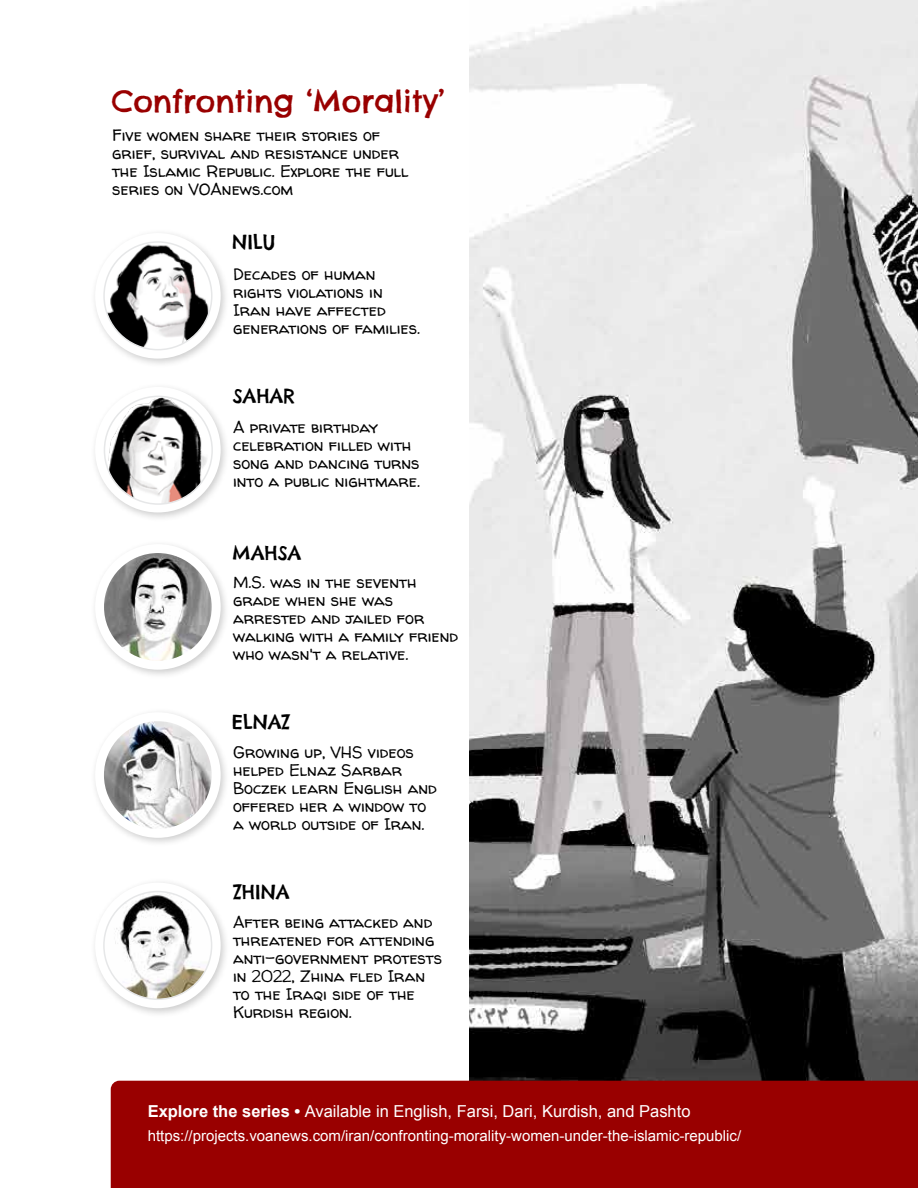
<style>
.page{position:relative;width:918px;height:1188px;background:#fff}
.page>*{position:absolute;margin:0;border:0;box-sizing:border-box;transform-origin:0 0}
.t1{font:30px "Chelsea Market";color:#900}
.t2{font:19.5px "Chelsea Market";color:#000}
.t3{font:16.5px/18px "Walter Turncoat";color:#000}
.t4{font:16.5px "Arial";color:#fff}
.t5{font:15px "Arial";color:#fff}
.s1{font-weight:700}
</style>
<div class="page">
<img style="left:104px;top:553px;width:108px;height:108px;border-radius:54px">
<img style="left:104px;top:721px;width:108px;height:108px;border-radius:54px">
<img style="left:95px;top:882px;width:131px;height:132px">
<div style="left:95px;top:883px;width:126px;height:125px;background:#fff;border-radius:50%"></div>
<img style="left:104px;top:893px;width:108px;height:106px">
<div style="left:103px;top:891px;width:109px;height:109px;border:2px solid #e6e7e8;border-radius:50%"></div>
<img style="left:104px;top:242px;width:108px;height:108px;border-radius:54px">
<div style="left:103px;top:241px;width:110px;height:109px;border:2px solid #e6e7e8;border-radius:50%"></div>
<img style="left:95px;top:388px;width:131px;height:130px">
<div style="left:95px;top:387px;width:126px;height:125px;background:#fff;border-radius:50%"></div>
<img style="left:104px;top:396px;width:108px;height:108px;border-radius:54px">
<div style="left:104px;top:396px;width:109px;height:109px;border:2px solid #e6e7e8;border-radius:50%"></div>
<img style="left:470px;top:0;width:448px;height:1081px">
<div style="left:111px;top:1081px;width:807px;height:107px;background:#900"></div>
<h1 class="t1" style="left:112px;top:81px;width:335px">Confronting ‘Morality’</h1>
<p class="t3" style="left:112px;top:126px;width:298px">Five women share their stories of grief, survival and resistance under the Islamic Republic. Explore the full series on VOAnews.com</p>
<p class="t2" style="left:232px;top:230px;width:45px">NILU</p>
<p class="t3" style="left:233px;top:265px;width:189px">Decades of human rights violations in<br>Iran have affected generations of families.</p>
<p class="t2" style="left:233px;top:383px;width:64px">SAHAR</p>
<p class="t3" style="left:233px;top:418px;width:189px">A private birthday celebration filled with song and dancing turns into a public nightmare.</p>
<p class="t2" style="left:232px;top:541px;width:71px">MAHSA</p>
<p class="t3" style="left:233px;top:573px;width:227px">M.S. was in the seventh grade when she was arrested and jailed for walking with a family friend who wasn't a relative.</p>
<p class="t2" style="left:232px;top:709px;width:60px">ELNAZ</p>
<p class="t3" style="left:233px;top:743px;width:205px">Growing up, VHS videos helped Elnaz Sarbar<br>Boczek learn English and offered her a window to a world outside of Iran.</p>
<p class="t2" style="left:233px;top:879px;width:58px">ZHINA</p>
<p class="t3" style="left:233px;top:913px;width:211px">After being attacked and threatened for attending anti-government protests in 2022, Zhina fled Iran to the Iraqi side of the<br>Kurdish region.</p>
<p class="t4" style="left:148px;top:1100px;width:544px"><span class="s1">Explore the series •</span> Available in English, Farsi, Dari, Kurdish, and Pashto</p>
<p class="t5" style="left:148px;top:1126px;width:595px">https://projects.voanews.com/iran/confronting-morality-women-under-the-islamic-republic/</p>
</div>
